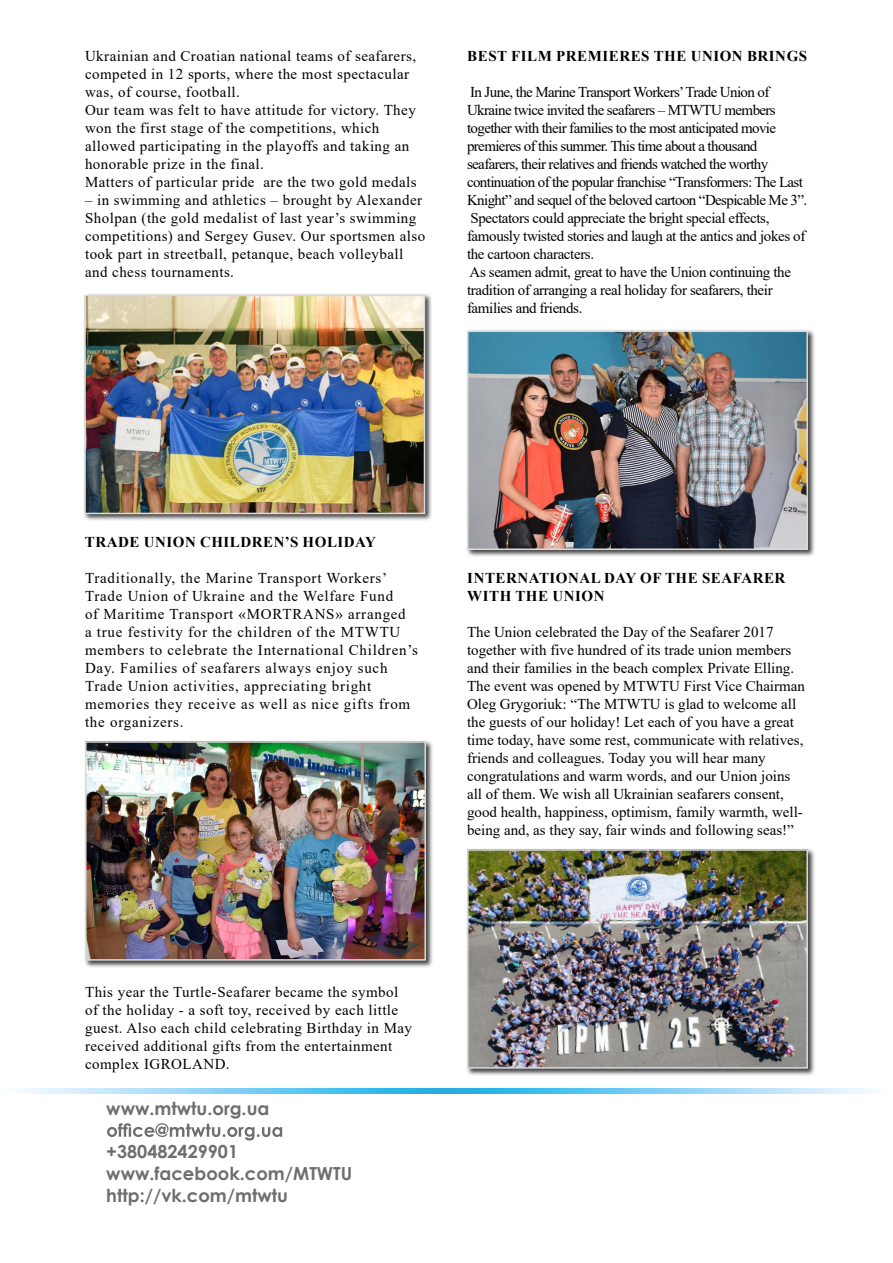
<style>
.page{position:relative;width:893px;height:1263px;background:#fff}
.page>*{position:absolute;margin:0;border:0;box-sizing:border-box;transform-origin:0 0}
.t1{font:700 18px/21.6px "Century Gothic";color:#6e6e70}
.t2{font:15px/18px "Times New Roman";letter-spacing:.03em;color:#000}
.t3{font:15px/18px "Times New Roman";letter-spacing:-.04em;color:#000}
.t4{font:15px/18px "Times New Roman";color:#000}
.t5{font:15px/18px "Times New Roman";letter-spacing:.05em;color:#000}
.t6{font:700 15px/18px "Times New Roman";letter-spacing:.035em;color:#000}
</style>
<div class="page">
<svg style="left:107px;top:1123px;width:175px;height:17px"></svg>
<svg style="left:21px;top:1089px;width:852px;height:4px;background:#82d1f4"></svg>
<div style="left:83px;top:293px;width:350px;height:229px;background:#000;opacity:.75"></div>
<img style="left:87px;top:298px;width:335px;height:213px">
<div style="left:84px;top:295px;width:341px;height:219px;border:2px solid #dadada"></div>
<div style="left:84px;top:740px;width:350px;height:228px;background:#000;opacity:.75"></div>
<img style="left:88px;top:744px;width:335px;height:214px">
<div style="left:85px;top:741px;width:341px;height:220px;border:2px solid #dadada"></div>
<div style="left:466px;top:329px;width:350px;height:228px;background:#000;opacity:.75"></div>
<img style="left:470px;top:334px;width:335px;height:213px">
<div style="left:467px;top:331px;width:341px;height:219px;border:2px solid #dadada"></div>
<div style="left:466px;top:848px;width:350px;height:228px;background:#000;opacity:.75"></div>
<img style="left:470px;top:852px;width:335px;height:214px">
<div style="left:467px;top:849px;width:341px;height:220px;border:2px solid #dadada"></div>
<p class="t2" style="left:85px;top:46px;width:333px">Ukrainian and Croatian national teams of seafarers, competed in 12 sports, where the most spectacular was, of course, football.<br>Our team was felt to have attitude for victory. They won the first stage of the competitions, which allowed participating in the playoffs and taking an honorable prize in the final.<br>Matters of particular pride are the two gold medals</p>
<p class="t2" style="left:85px;top:190px;width:342px">– in swimming and athletics – brought by Alexander Sholpan (the gold medalist of last year’s swimming competitions) and Sergey Gusev. Our sportsmen also took part in streetball, petanque, beach volleyball and chess tournaments.</p>
<p class="t6" style="left:467px;top:46px;width:341px">BEST FILM PREMIERES THE UNION BRINGS</p>
<p class="t3" style="left:467px;top:82px;width:342px">In June, the Marine Transport Workers’ Trade Union of Ukraine twice invited the seafarers – MTWTU members together with their families to the most anticipated movie premieres of this summer. This time about a thousand seafarers, their relatives and friends watched the worthy continuation of the popular franchise “Transformers: The Last Knight” and sequel of the beloved cartoon “Despicable Me 3”.<br>Spectators could appreciate the bright special effects, famously twisted stories and laugh at the antics and jokes of the cartoon characters.<br>As seamen admit, great to have the Union continuing the tradition of arranging a real holiday for seafarers, their families and friends.</p>
<p class="t6" style="left:85px;top:532px;width:293px">TRADE UNION CHILDREN’S HOLIDAY</p>
<p class="t5" style="left:85px;top:568px;width:335px">Traditionally, the Marine Transport Workers’ Trade Union of Ukraine and the Welfare Fund<br>of Maritime Transport «MORTRANS» arranged<br>a true festivity for the children of the MTWTU members to celebrate the International Children’s Day. Families of seafarers always enjoy such Trade Union activities, appreciating bright memories they receive as well as nice gifts from the organizers.</p>
<p class="t6" style="left:467px;top:568px;width:320px">INTERNATIONAL DAY OF THE SEAFARER<br>WITH THE UNION</p>
<p class="t4" style="left:467px;top:622px;width:339px">The Union celebrated the Day of the Seafarer 2017 together with five hundred of its trade union members and their families in the beach complex Private Elling.<br>The event was opened by MTWTU First Vice Chairman Oleg Grygoriuk: “The MTWTU is glad to welcome all the guests of our holiday! Let each of you have a great time today, have some rest, communicate with relatives, friends and colleagues. Today you will hear many congratulations and warm words, and our Union joins all of them. We wish all Ukrainian seafarers consent, good health, happiness, optimism, family warmth, well&shy;being and, as they say, fair winds and following seas!”</p>
<p class="t2" style="left:85px;top:982px;width:329px">This year the Turtle-Seafarer became the symbol of the holiday - a soft toy, received by each little guest. Also each child celebrating Birthday in May received additional gifts from the entertainment complex IGROLAND.</p>
<p class="t1" style="left:106px;top:1097px;width:165px">www.mtwtu.org.ua</p>
<p class="t1" style="left:106px;top:1140px;width:247px">+380482429901 www.facebook.com/MTWTU http://vk.com/mtwtu</p>
</div>
